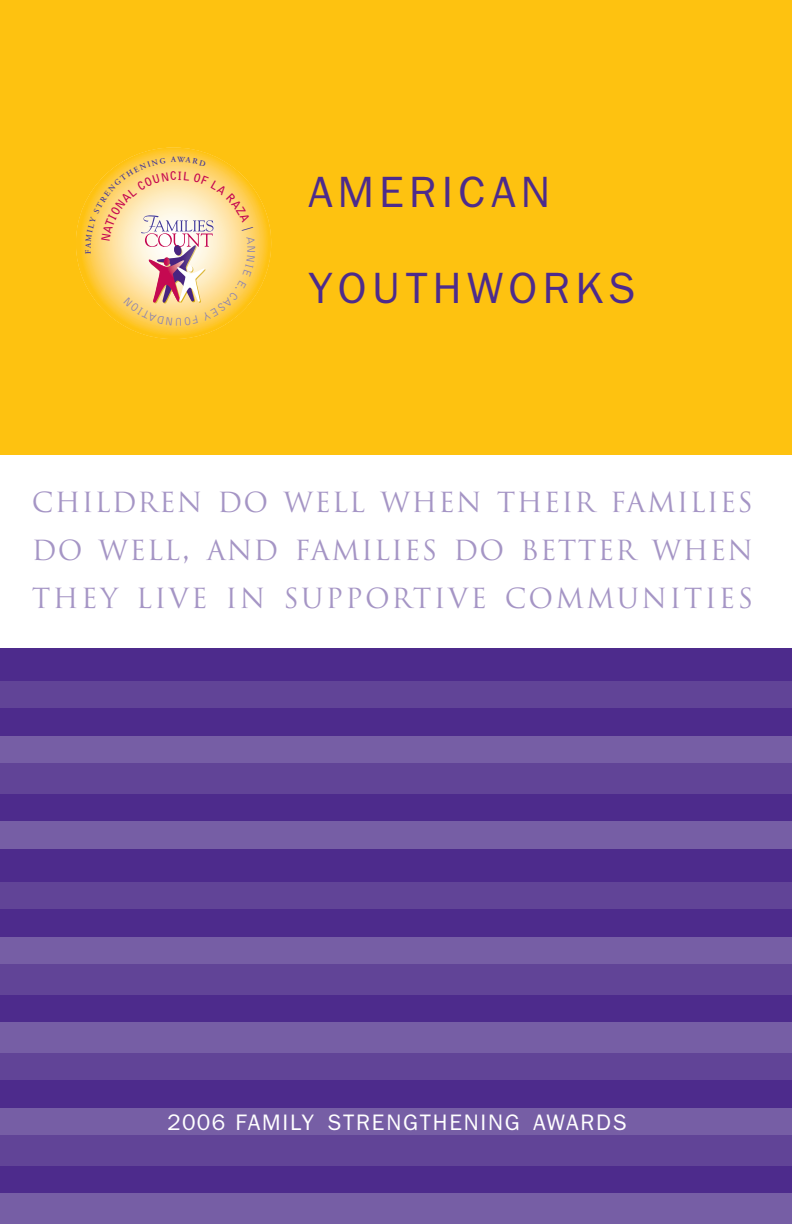
<style>
.page{position:relative;width:792px;height:1224px;background:#fff}
.page>*{position:absolute;margin:0;border:0;box-sizing:border-box;transform-origin:0 0}
.t1{font:44px/96px "Franklin Gothic";letter-spacing:.12em;color:#4d2b8c}
.t2{font:27px/48px "Trajan";letter-spacing:.085em;color:#a595c5;text-align:justify}
.t3{font:22.4px "Franklin Gothic";letter-spacing:.08em;color:#fff}
.t4{font:11.6px "Bell Gothic BT";color:#8680b5}
.s1{font-size:36px}
.s2{font-size:22.6px}
</style>
<div class="page">
<div style="left:0;top:648px;width:792px;height:34px;background:#4d2b8c"></div>
<div style="left:0;top:0;width:792px;height:454px;background:#fec210"></div>
<div style="left:0;top:681px;width:792px;height:30px;background:#614497"></div>
<div style="left:0;top:708px;width:792px;height:30px;background:#4d2b8c"></div>
<div style="left:0;top:736px;width:792px;height:30px;background:#765ea5"></div>
<div style="left:0;top:763px;width:792px;height:29px;background:#614497"></div>
<div style="left:0;top:794px;width:792px;height:30px;background:#4d2b8c"></div>
<div style="left:0;top:822px;width:792px;height:30px;background:#765ea5"></div>
<div style="left:0;top:764px;width:792px;height:30px;background:#614497"></div>
<div style="left:0;top:849px;width:792px;height:34px;background:#4d2b8c"></div>
<div style="left:0;top:882px;width:792px;height:31px;background:#614497"></div>
<div style="left:0;top:909px;width:792px;height:30px;background:#4d2b8c"></div>
<div style="left:0;top:937px;width:792px;height:30px;background:#765ea5"></div>
<div style="left:0;top:995px;width:792px;height:30px;background:#4d2b8c"></div>
<div style="left:0;top:1023px;width:792px;height:30px;background:#765ea5"></div>
<div style="left:0;top:965px;width:792px;height:30px;background:#614497"></div>
<div style="left:0;top:1053px;width:792px;height:31px;background:#614497"></div>
<div style="left:0;top:1080px;width:792px;height:30px;background:#4d2b8c"></div>
<div style="left:0;top:1108px;width:792px;height:30px;background:#765ea5"></div>
<div style="left:0;top:1166px;width:792px;height:30px;background:#4d2b8c"></div>
<div style="left:0;top:1194px;width:792px;height:30px;background:#765ea5"></div>
<div style="left:0;top:1136px;width:792px;height:30px;background:#614497"></div>
<svg style="left:76px;top:148px;width:195px;height:191px"></svg>
<p class="t4" style="left:183px;top:326px;width:10px;rotate:180deg">U</p>
<p class="t4" style="left:256px;top:245px;width:10px;rotate:90deg">N</p>
<h1 class="t1" style="left:308px;top:144px;width:329px">AMERICAN<br>YOUTHWORKS</h1>
<p class="t2" style="left:32px;top:479px;width:723px">CHILDREN DO WELL WHEN THEIR FAMILIES DO WELL<span class="s1">,</span> AND FAMILIES DO BETTER WHEN THEY LIVE IN SUPPORTIVE COMMUNITIES</p>
<p class="t3" style="left:167px;top:1109px;width:461px"><span class="s2">2006</span> FAMILY STRENGTHENING AWARDS</p>
</div>
